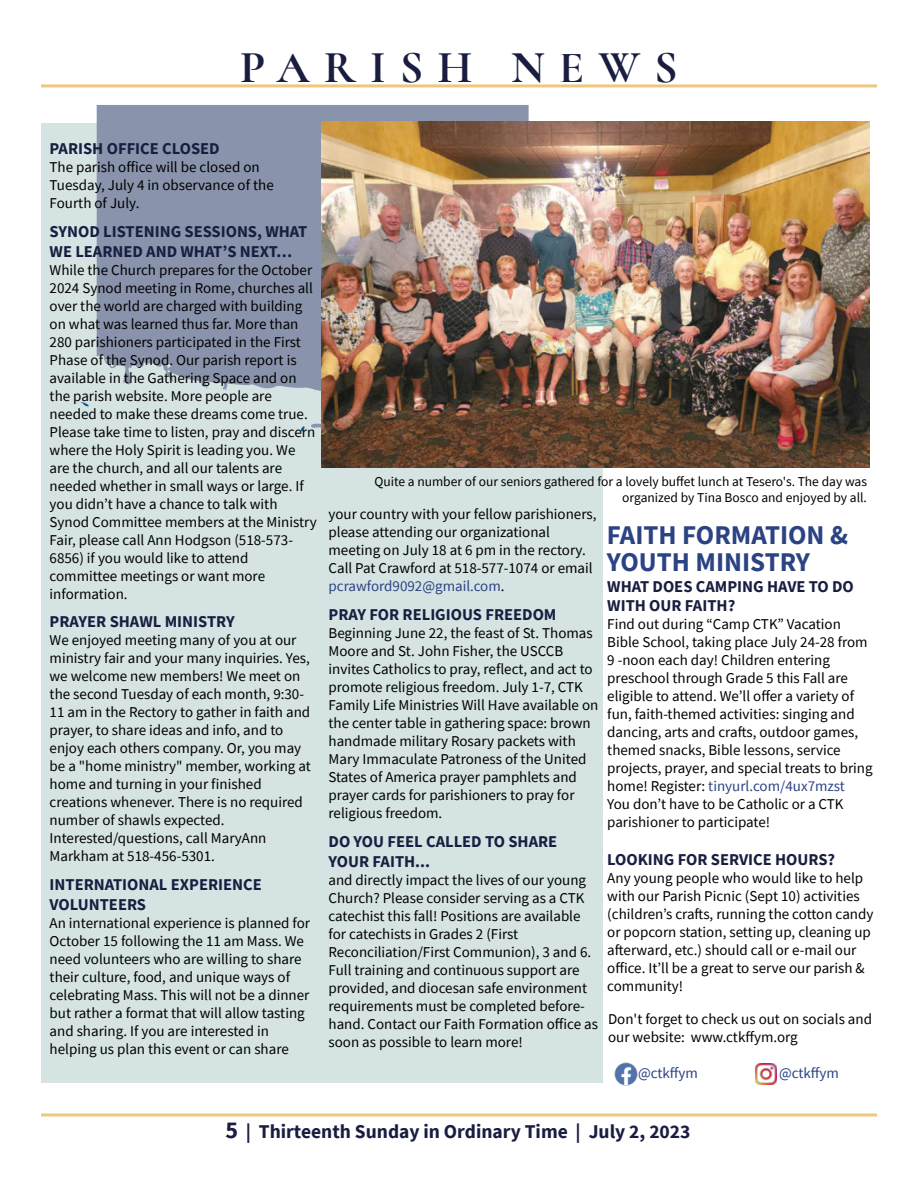
<style>
.page{position:relative;width:918px;height:1188px;background:#fff}
.page>*{position:absolute;margin:0;border:0;box-sizing:border-box;transform-origin:0 0}
.Body_Copy{font:700 45.75px "Cormorant";letter-spacing:.31em;color:#191e41}
.Heading1{font:700 27px/27px "Source Sans Pro";color:#2c4383}
.Page_Footer_-_Odds{font:700 19.5px "Source Sans Pro";color:#191e41}
.Body_Copy-2{font:700 16.5px/19.8px "Source Sans Pro";color:#191e41}
.Body_Copy_-_White{font:700 16.5px/19.8px "Source Sans Pro";color:#191e41}
.Body_Copy-3{font:15px/18px "Smcpnl Source Sans Pro";color:#000}
.Body_Copy_-_White-2{font:15px/18px "Smcpnl Source Sans Pro";color:#000}
.Body_Copy-4{font:15px "Smcpnl Source Sans Pro";color:#2c4383}
.Body_Copy-5{font:13.5px/16.2px "Smcpnl Source Sans Pro";color:#000;text-align:right}
.s1{color:#2c4383}
.s2{font-size:24px}
</style>
<div class="page">
<div style="left:41px;top:123px;width:562px;height:959px;background:#d5e3e2"></div>
<hr style="left:41px;top:1113px;width:836px;height:3px;background:#eec67d">
<div style="left:97px;top:105px;width:432px;height:286px;background:#8993ab"></div>
<svg style="left:300px;top:423px;width:21px;height:9px"></svg>
<svg style="left:81px;top:402px;width:8px;height:5px"></svg>
<hr style="left:41px;top:84px;width:836px;height:3px;background:#eec67d">
<img style="left:615px;top:1063px;width:22px;height:22px">
<img style="left:755px;top:1063px;width:22px;height:22px">
<img style="left:321px;top:121px;width:549px;height:346px">
<p class="Body_Copy" style="left:240px;top:39px;width:439px">PARISH NEWS</p>
<p class="Body_Copy-2" style="left:50px;top:138px;width:172px">PARISH OFFICE CLOSED</p>
<p class="Body_Copy-3" style="left:50px;top:158px;width:226px">The parish office will be closed on<br>Tuesday, July 4 in observance of the<br>Fourth of July.</p>
<p class="Body_Copy-2" style="left:50px;top:221px;width:259px">SYNOD LISTENING SESSIONS, WHAT<br>WE LEARNED AND WHAT’S NEXT…</p>
<p class="Body_Copy-3" style="left:50px;top:260px;width:269px">While the Church prepares for the October 2024 Synod meeting in Rome, churches all over the world are charged with building on what was learned thus far. More than 280 parishioners participated in the First Phase of the Synod. Our parish report is available in the Gathering Space and on the parish website. More people are needed to make these dreams come true.<br>Please take time to listen, pray and discern where the Holy Spirit is leading you. We are the church, and all our talents are needed whether in small ways or large. If you didn’t have a chance to talk with Synod Committee members at the Ministry Fair, please call Ann Hodgson (518-573- 6856) if you would like to attend committee meetings or want more information.</p>
<p class="Body_Copy-2" style="left:50px;top:612px;width:187px">PRAYER SHAWL MINISTRY</p>
<p class="Body_Copy-3" style="left:50px;top:631px;width:263px">We enjoyed meeting many of you at our ministry fair and your many inquiries. Yes, we welcome new members! We meet on the second Tuesday of each month, 9:30- 11 am in the Rectory to gather in faith and prayer, to share ideas and info, and to enjoy each others company. Or, you may be a "home ministry" member, working at home and turning in your finished creations whenever. There is no required number of shawls expected.<br>Interested/questions, call MaryAnn Markham at 518-456-5301.</p>
<p class="Body_Copy-2" style="left:50px;top:875px;width:214px">INTERNATIONAL EXPERIENCE<br>VOLUNTEERS</p>
<p class="Body_Copy-3" style="left:50px;top:914px;width:262px">An international experience is planned for October 15 following the 11 am Mass. We need volunteers who are willing to share their culture, food, and unique ways of celebrating Mass. This will not be a dinner but rather a format that will allow tasting and sharing. If you are interested in helping us plan this event or can share</p>
<p class="Body_Copy-5" style="left:374px;top:473px;width:494px">Quite a number of our seniors gathered for a lovely buffet lunch at Tesero's. The day was organized by Tina Bosco and enjoyed by all.</p>
<p class="Body_Copy-3" style="left:329px;top:505px;width:270px">your country with your fellow parishioners, please attending our organizational meeting on July 18 at 6 pm in the rectory.<br>Call Pat Crawford at 518-577-1074 or email <span class="s1">pcrawford9092@gmail.com</span>.</p>
<p class="Body_Copy_-_White" style="left:329px;top:604px;width:230px">PRAY FOR RELIGIOUS FREEDOM</p>
<p class="Body_Copy_-_White-2" style="left:329px;top:624px;width:271px">Beginning June 22, the feast of St. Thomas Moore and St. John Fisher, the USCCB invites Catholics to pray, reflect, and act to promote religious freedom. July 1-7, CTK Family Life Ministries Will Have available on the center table in gathering space: brown handmade military Rosary packets with Mary Immaculate Patroness of the United States of America prayer pamphlets and prayer cards for parishioners to pray for religious freedom.</p>
<p class="Body_Copy_-_White" style="left:329px;top:831px;width:230px">DO YOU FEEL CALLED TO SHARE<br>YOUR FAITH...</p>
<p class="Body_Copy_-_White-2" style="left:329px;top:870px;width:271px">and directly impact the lives of our young Church? Please consider serving as a CTK catechist this fall! Positions are available for catechists in Grades 2 (First Reconciliation/First Communion), 3 and 6.<br>Full training and continuous support are provided, and diocesan safe environment requirements must be completed before&shy;hand. Contact our Faith Formation office as soon as possible to learn more!</p>
<p class="Heading1" style="left:607px;top:521px;width:243px">FAITH FORMATION &amp;<br>YOUTH MINISTRY</p>
<p class="Body_Copy-2" style="left:607px;top:576px;width:248px">WHAT DOES CAMPING HAVE TO DO<br>WITH OUR FAITH?</p>
<p class="Body_Copy-3" style="left:607px;top:615px;width:267px">Find out during “Camp CTK” Vacation Bible School, taking place July 24-28 from 9 -noon each day! Children entering preschool through Grade 5 this Fall are eligible to attend. We’ll offer a variety of fun, faith-themed activities: singing and dancing, arts and crafts, outdoor games, themed snacks, Bible lessons, service projects, prayer, and special treats to bring home! Register: <span class="s1">tinyurl.com/4ux7mzst</span></p>
<p class="Body_Copy-3" style="left:607px;top:795px;width:238px">You don’t have to be Catholic or a CTK parishioner to participate!</p>
<p class="Body_Copy-2" style="left:607px;top:850px;width:229px">LOOKING FOR SERVICE HOURS?</p>
<p class="Body_Copy-3" style="left:607px;top:869px;width:268px">Any young people who would like to help with our Parish Picnic (Sept 10) activities (children’s crafts, running the cotton candy or popcorn station, setting up, cleaning up afterward, etc.) should call or e-mail our office. It’ll be a great to serve our parish &amp; community!</p>
<p class="Body_Copy-3" style="left:608px;top:1010px;width:266px">Don't forget to check us out on socials and our website: www.ctkffym.org</p>
<p class="Body_Copy-4" style="left:638px;top:1064px;width:61px">@ctkffym</p>
<p class="Body_Copy-4" style="left:779px;top:1064px;width:61px">@ctkffym</p>
<p class="Page_Footer_-_Odds" style="left:225px;top:1119px;width:467px"><span class="s2">5</span> | Thirteenth Sunday in Ordinary Time | July 2, 2023</p>
</div>
